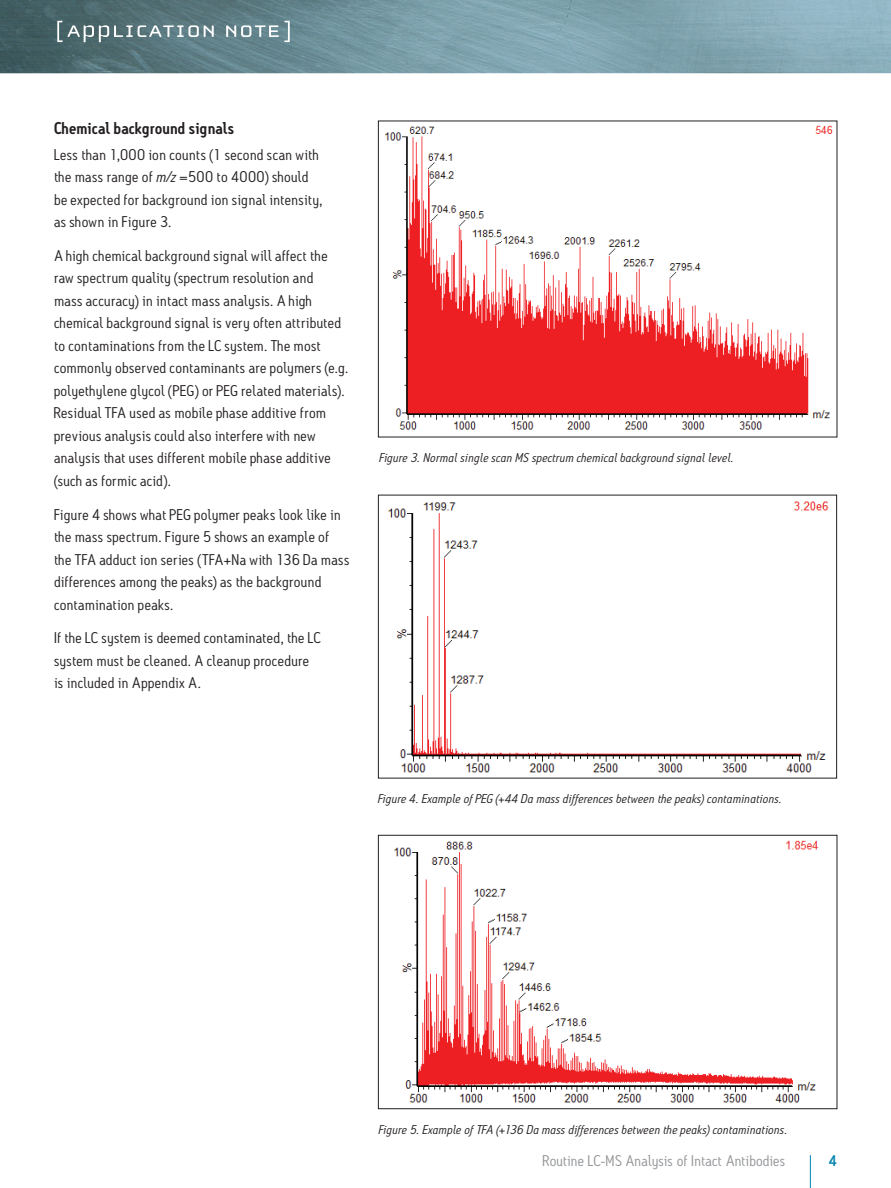
<style>
.page{position:relative;width:891px;height:1188px;background:#fff}
.page>*{position:absolute;margin:0;border:0;box-sizing:border-box;transform-origin:0 0}
.t1{font:600 16.5px "Antitled OT";letter-spacing:.01em;color:#231f20}
.t2{font:15px/22.5px "Antitled OT";letter-spacing:.02em;color:#231f20;scale:1.05 1}
.t3{font:15px "Antitled OT";letter-spacing:.01em;color:#939598;scale:1.05 1}
.t4{font:500 15px "Antitled OT";color:#0083ad;scale:1.05 1}
.t5{font:italic 12.3px "Antitled OT";letter-spacing:.02em;color:#231f20;scale:1.05 1}
.s1{font-style:italic}
</style>
<div class="page">
<hr style="left:810px;top:1155px;width:1px;height:33px;background:#0083ad">
<img style="left:0;top:0;width:891px;height:73px">
<svg style="left:57px;top:21px;width:157px;height:21px"></svg>
<svg style="left:226px;top:21px;width:64px;height:21px"></svg>
<img style="left:388px;top:502px;width:441px;height:271px">
<div style="left:378px;top:495px;width:459px;height:283px;border:1px solid #231f20"></div>
<img style="left:394px;top:840px;width:425px;height:263px">
<div style="left:378px;top:835px;width:459px;height:274px;border:1px solid #231f20"></div>
<img style="left:385px;top:125px;width:448px;height:305px">
<p class="t1" style="left:54px;top:118px;width:182px">Chemical background signals</p>
<p class="t2" style="left:54px;top:143px;width:257px">Less than 1,000 ion counts (1 second scan with the mass range of <span class="s1">m/z</span> =500 to 4000) should be expected for background ion signal intensity, as shown in Figure 3.</p>
<p class="t2" style="left:54px;top:244px;width:282px">A high chemical background signal will affect the raw spectrum quality (spectrum resolution and<br>mass accuracy) in intact mass analysis. A high chemical background signal is very often attributed to contaminations from the LC system. The most commonly observed contaminants are polymers (e.g. polyethylene glycol (PEG) or PEG related materials).<br>Residual TFA used as mobile phase additive from previous analysis could also interfere with new analysis that uses different mobile phase additive (such as formic acid).</p>
<p class="t2" style="left:54px;top:503px;width:283px">Figure 4 shows what PEG polymer peaks look like in the mass spectrum. Figure 5 shows an example of the TFA adduct ion series (TFA+Na with 136 Da mass differences among the peaks) as the background contamination peaks.</p>
<p class="t2" style="left:54px;top:627px;width:255px">If the LC system is deemed contaminated, the LC system must be cleaned. A cleanup procedure is included in Appendix A.</p>
<p class="t5" style="left:380px;top:450px;width:339px">Figure 3. Normal single scan MS spectrum chemical background signal level.</p>
<p class="t5" style="left:378px;top:791px;width:386px">Figure 4. Example of PEG (+44 Da mass differences between the peaks) contaminations.</p>
<p class="t5" style="left:379px;top:1122px;width:391px">Figure 5. Example of TFA (+136 Da mass differences between the peaks) contaminations.</p>
<p class="t3" style="left:543px;top:1151px;width:232px">Routine LC-MS Analysis of Intact Antibodies</p>
<p class="t4" style="left:829px;top:1151px;width:10px">4</p>
</div>
